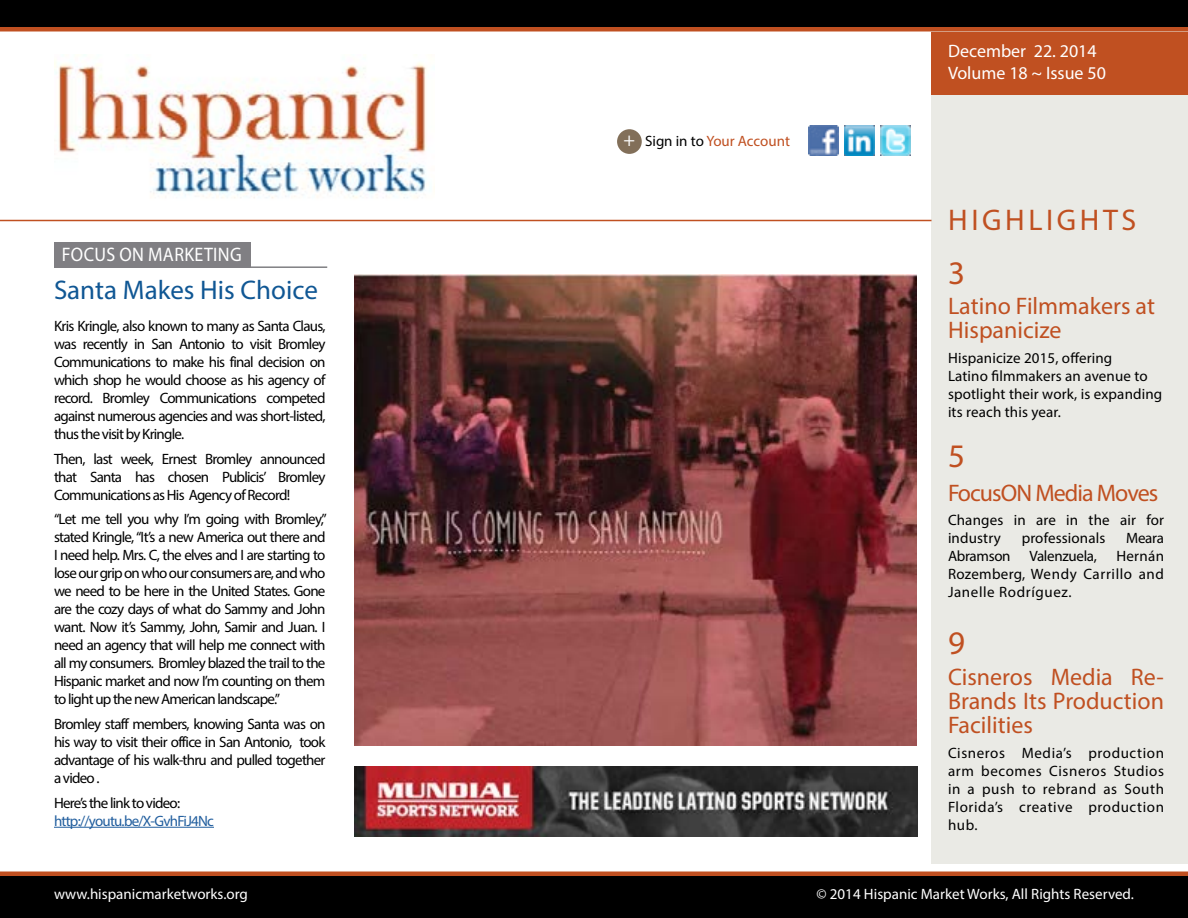
<style>
.page{position:relative;width:1188px;height:918px;background:#fff}
.page>*{position:absolute;margin:0;border:0;box-sizing:border-box;transform-origin:0 0}
.t1{font:33px "Myriad Pro";color:#c05021}
.t2{font:30px "Myriad Pro";letter-spacing:.12em;color:#c05021}
.t3{font:27px "Myriad Pro";color:#105794}
.t4{font:24px/24px "Myriad Pro";color:#c05021}
.t5{font:24px "Myriad Pro";letter-spacing:-.04em;color:#c05021}
.t6{font:19.65px "Myriad Pro";letter-spacing:.02em;color:#fff;scale:.92 1}
.t7{font:18px/21.6px "Myriad Pro";color:#fff}
.t8{font:15px/18px "Myriad Pro";letter-spacing:-.02em;color:#000;text-align:justify}
.t9{font:15px/18px "Myriad Pro";letter-spacing:.01em;color:#000}
.t10{font:15px "Myriad Pro";color:#fff}
.t11{font:15px "Myriad Pro";letter-spacing:-.05em;color:#215e9e}
.t12{font:15px "Myriad Pro";letter-spacing:-.05em;color:#000}
.t13{font:15px "Myriad Pro";color:#c05021}
.s1{font-size:19.5px;color:#fff}
.s2{color:#000}
</style>
<div class="page">
<div style="left:932px;top:5px;width:256px;height:859px;background:#eaeae5"></div>
<div style="left:0;top:874px;width:1188px;height:44px;background:#000"></div>
<hr style="left:0;top:872px;width:1188px;height:4px;background:#c05021">
<div style="left:0;top:27px;width:1188px;height:5px;background:#c05021"></div>
<div style="left:932px;top:32px;width:256px;height:62px;background:#c05021"></div>
<img style="left:808px;top:125px;width:30px;height:30px">
<img style="left:880px;top:125px;width:30px;height:30px">
<img style="left:844px;top:125px;width:30px;height:30px">
<div style="left:617px;top:129px;width:25px;height:25px;background:#826f59;border-radius:50%"></div>
<div style="left:0;top:0;width:1188px;height:27px;background:#000"></div>
<hr style="left:0;top:220px;width:932px;height:1px;background:#c05021">
<img style="left:54px;top:60px;width:381px;height:139px">
<hr style="left:54px;top:827px;width:160px;height:1px;background:#215e9e">
<div style="left:54px;top:242px;width:197px;height:25px;background:#807f83"></div>
<hr style="left:54px;top:266px;width:273px;height:2px;background:#807f83">
<img style="left:354px;top:274px;width:563px;height:471px">
<img style="left:355px;top:767px;width:563px;height:70px">
<h3 class="t6" style="left:62px;top:242px;width:197px">FOCUS ON MARKETING</h3>
<h3 class="t3" style="left:54px;top:274px;width:266px">Santa Makes His Choice</h3>
<p class="t8" style="left:54px;top:316px;width:273px">Kris Kringle, also known to many as Santa Claus, was recently in San Antonio to visit Bromley Communications to make his final decision on which shop he would choose as his agency of record. Bromley Communications competed against numerous agencies and was short-listed, thus the visit by Kringle.</p>
<p class="t8" style="left:54px;top:449px;width:273px">Then, last week, Ernest Bromley announced that Santa has chosen Publicis’ Bromley Communications as His Agency of Record!</p>
<p class="t8" style="left:54px;top:510px;width:274px">“Let me tell you why I’m going with Bromley,” stated Kringle, “It’s a new America out there and I need help. Mrs. C, the elves and I are starting to lose our grip on who our consumers are, and who we need to be here in the United States. Gone are the cozy days of what do Sammy and John want. Now it’s Sammy, John, Samir and Juan. I need an agency that will help me connect with all my consumers. Bromley blazed the trail to the Hispanic market and now I’m counting on them to light up the new American landscape.”</p>
<p class="t8" style="left:54px;top:715px;width:273px">Bromley staff members, knowing Santa was on his way to visit their office in San Antonio, took advantage of his walk-thru and pulled together a video .</p>
<p class="t12" style="left:54px;top:793px;width:128px">Here’s the link to video:</p>
<p class="t11" style="left:54px;top:811px;width:162px">http://youtu.be/X-GvhFiJ4Nc</p>
<p class="t13" style="left:623px;top:132px;width:168px"><span class="s1">+</span> <span class="s2">Sign in to</span> Your Account</p>
<p class="t7" style="left:948px;top:40px;width:159px">December 22. 2014<br>Volume 18 ~ Issue 50</p>
<h2 class="t2" style="left:948px;top:201px;width:189px">HIGHLIGHTS</h2>
<h1 class="t1" style="left:948px;top:252px;width:18px">3</h1>
<h3 class="t4" style="left:948px;top:294px;width:209px">Latino Filmmakers at<br>Hispanicize</h3>
<p class="t9" style="left:948px;top:349px;width:216px">Hispanicize 2015, offering<br>Latino filmmakers an avenue to spotlight their work, is expanding its reach this year.</p>
<h1 class="t1" style="left:948px;top:436px;width:18px">5</h1>
<h3 class="t5" style="left:948px;top:478px;width:212px">FocusON Media Moves</h3>
<p class="t9" style="left:948px;top:511px;width:218px">Changes in are in the air for industry</p>
<p class="t9" style="left:1022px;top:529px;width:85px">professionals</p>
<p class="t8" style="left:1126px;top:529px;width:39px">Meara</p>
<p class="t8" style="left:948px;top:547px;width:64px">Abramson</p>
<p class="t8" style="left:1029px;top:547px;width:69px">Valenzuela,</p>
<p class="t8" style="left:948px;top:547px;width:218px;text-indent:168px">Hernán Rozemberg, Wendy Carrillo and Janelle Rodríguez.</p>
<h1 class="t1" style="left:948px;top:623px;width:18px">9</h1>
<h3 class="t4" style="left:948px;top:664px;width:217px;text-align:justify">Cisneros Media Re-Brands Its Production Facilities</h3>
<p class="t8" style="left:948px;top:743px;width:218px">Cisneros Media’s production arm becomes Cisneros Studios in a push to rebrand as South Florida’s creative production hub.</p>
<p class="t10" style="left:54px;top:884px;width:195px">www.hispanicmarketworks.org</p>
<p class="t10" style="left:817px;top:884px;width:319px">© 2014 Hispanic Market Works, All Rights Reserved.</p>
</div>
